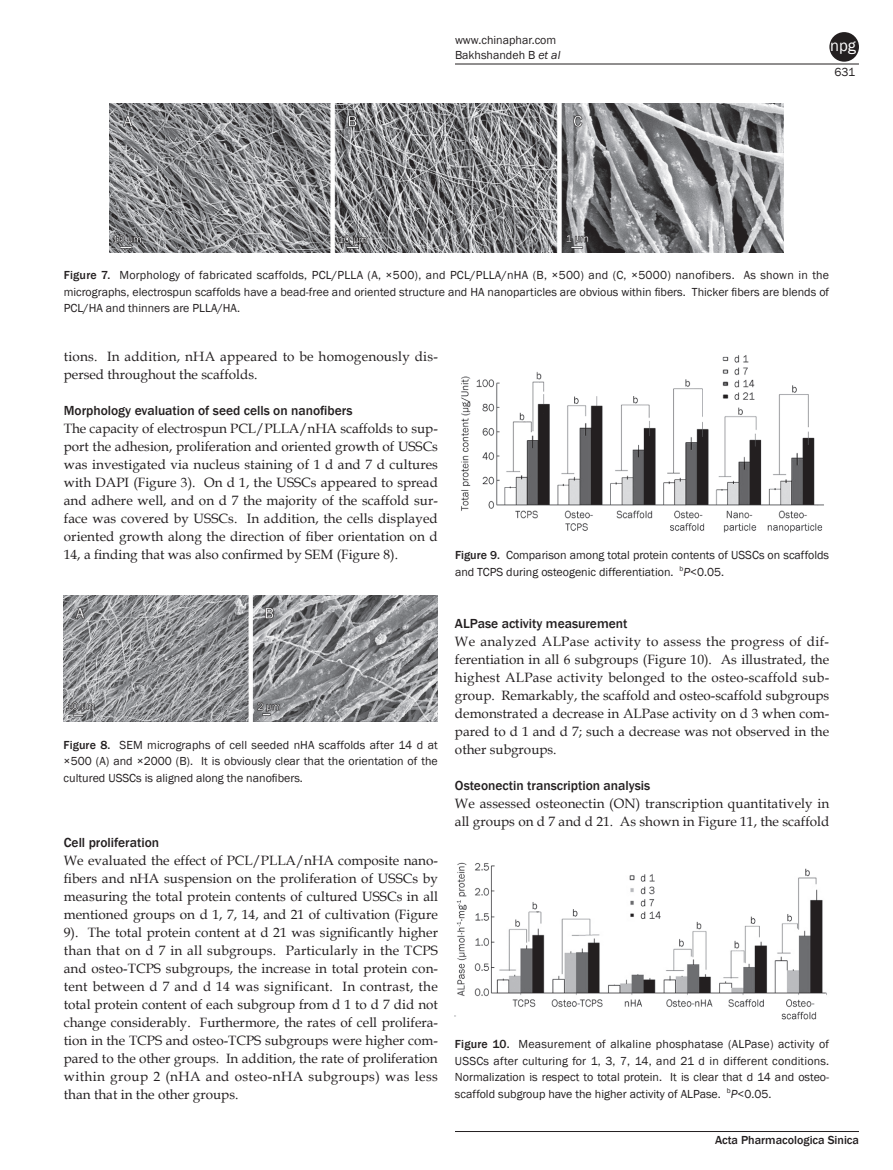
<style>
.page{position:relative;width:893px;height:1170px;background:#fff}
.page>*{position:absolute;margin:0;border:0;box-sizing:border-box;transform-origin:0 0}
.t1{font:16.5px "Franklin Gothic";color:#fff}
.t2{font:13.5px/18px "Book Antiqua";color:#231f20}
.t3{font:13.5px/18px "Book Antiqua 2";letter-spacing:.005em;color:#231f20}
.t4{font:13.5px "Franklin Gothic Medium 2";color:#231f20}
.t5{font:500 13.5px "Franklin Gothic";color:#231f20}
.t6{font:12px/16.5px "Franklin Gothic Book 2";color:#231f20}
.t7{font:12px "Franklin Gothic";color:#231f20}
.t8{font:500 12px "Franklin Gothic";color:#231f20}
.s1{font-family:"Franklin Gothic";font-style:italic}
.s2{font-family:"Franklin Gothic";font-weight:500}
</style>
<div class="page">
<hr style="left:455px;top:64px;width:404px;height:1px;background:#231f20">
<hr style="left:455px;top:1131px;width:404px;height:1px;background:#231f20">
<div style="left:829px;top:32px;width:30px;height:30px;background:#231f20;border-radius:50%"></div>
<img style="left:110px;top:103px;width:673px;height:149px">
<img style="left:64px;top:596px;width:374px;height:125px">
<img style="left:461px;top:355px;width:363px;height:177px">
<img style="left:455px;top:862px;width:372px;height:158px">
<p class="t7" style="left:455px;top:32px;width:103px">www.chinaphar.com</p>
<p class="t6" style="left:455px;top:47px;width:107px">Bakhshandeh B <span class="s1">et al</span></p>
<p class="t1" style="left:830px;top:35px;width:27px">npg</p>
<p class="t7" style="left:835px;top:64px;width:22px">631</p>
<p class="t6" style="left:64px;top:267px;width:767px"><span class="s2">Figure 7.</span> Morphology of fabricated scaffolds, PCL/PLLA (A, ×500), and PCL/PLLA/nHA (B, ×500) and (C, ×5000) nanofibers. As shown in the micrographs, electrospun scaffolds have a bead-free and oriented structure and HA nanoparticles are obvious within fibers. Thicker fibers are blends of</p>
<p class="t7" style="left:64px;top:301px;width:178px">PCL/HA and thinners are PLLA/HA.</p>
<p class="t2" style="left:64px;top:347px;width:376px">tions. In addition, nHA appeared to be homogenously dis&shy;persed throughout the scaffolds.</p>
<p class="t4" style="left:64px;top:402px;width:290px">Morphology evaluation of seed cells on nanofibers</p>
<p class="t2" style="left:64px;top:419px;width:376px;text-align:justify">The capacity of electrospun PCL/PLLA/nHA scaffolds to sup&shy;port the adhesion, proliferation and oriented growth of USSCs was investigated via nucleus staining of 1 d and 7 d cultures with DAPI (Figure 3). On d 1, the USSCs appeared to spread and adhere well, and on d 7 the majority of the scaffold sur&shy;face was covered by USSCs. In addition, the cells displayed</p>
<p class="t3" style="left:64px;top:527px;width:375px">oriented growth along the direction of fiber orientation on d<br>14, a finding that was also confirmed by SEM (Figure 8).</p>
<p class="t6" style="left:64px;top:736px;width:376px;text-align:justify"><span class="s2">Figure 8.</span> SEM micrographs of cell seeded nHA scaffolds after 14 d at ×500 (A) and ×2000 (B). It is obviously clear that the orientation of the cultured USSCs is aligned along the nanofibers.</p>
<p class="t4" style="left:64px;top:834px;width:97px">Cell proliferation</p>
<p class="t2" style="left:64px;top:851px;width:376px">We evaluated the effect of PCL/PLLA/nHA composite nano-</p>
<p class="t3" style="left:64px;top:869px;width:376px">fibers and nHA suspension on the proliferation of USSCs by</p>
<p class="t2" style="left:64px;top:887px;width:376px">measuring the total protein contents of cultured USSCs in all mentioned groups on d 1, 7, 14, and 21 of cultivation (Figure</p>
<p class="t3" style="left:64px;top:923px;width:376px">9). The total protein content at d 21 was significantly higher</p>
<p class="t2" style="left:64px;top:941px;width:376px;text-align:justify">than that on d 7 in all subgroups. Particularly in the TCPS and osteo-TCPS subgroups, the increase in total protein con&shy;tent between d 7 and d 14 was significant. In contrast, the total protein content of each subgroup from d 1 to d 7 did not change considerably. Furthermore, the rates of cell prolifera&shy;tion in the TCPS and osteo-TCPS subgroups were higher com&shy;pared to the other groups. In addition, the rate of proliferation within group 2 (nHA and osteo-nHA subgroups) was less than that in the other groups.</p>
<p class="t6" style="left:455px;top:547px;width:376px"><span class="s2">Figure 9.</span> Comparison among total protein contents of USSCs on scaffolds and TCPS during osteogenic differentiation. <sup>b</sup><span class="s1">P</span>&lt;0.05.</p>
<p class="t5" style="left:455px;top:614px;width:174px">ALPase activity measurement</p>
<p class="t2" style="left:455px;top:632px;width:376px;text-align:justify">We analyzed ALPase activity to assess the progress of dif&shy;ferentiation in all 6 subgroups (Figure 10). As illustrated, the highest ALPase activity belonged to the osteo-scaffold sub&shy;group. Remarkably, the scaffold and osteo-scaffold subgroups demonstrated a decrease in ALPase activity on d 3 when com&shy;pared to d 1 and d 7; such a decrease was not observed in the other subgroups.</p>
<p class="t4" style="left:455px;top:776px;width:197px">Osteonectin transcription analysis</p>
<p class="t2" style="left:455px;top:794px;width:376px">We assessed osteonectin (ON) transcription quantitatively in all groups on d 7 and d 21. As shown in Figure 11, the scaffold</p>
<p class="t6" style="left:455px;top:1036px;width:376px"><span class="s2">Figure 10.</span> Measurement of alkaline phosphatase (ALPase) activity of<br>USSCs after culturing for 1, 3, 7, 14, and 21 d in different conditions.</p>
<p class="t7" style="left:455px;top:1069px;width:376px">Normalization is respect to total protein. It is clear that d 14 and osteo-</p>
<p class="t6" style="left:455px;top:1085px;width:318px">scaffold subgroup have the higher activity of ALPase. <sup>b</sup><span class="s1">P</span>&lt;0.05.</p>
<p class="t8" style="left:715px;top:1132px;width:145px">Acta Pharmacologica Sinica</p>
</div>
